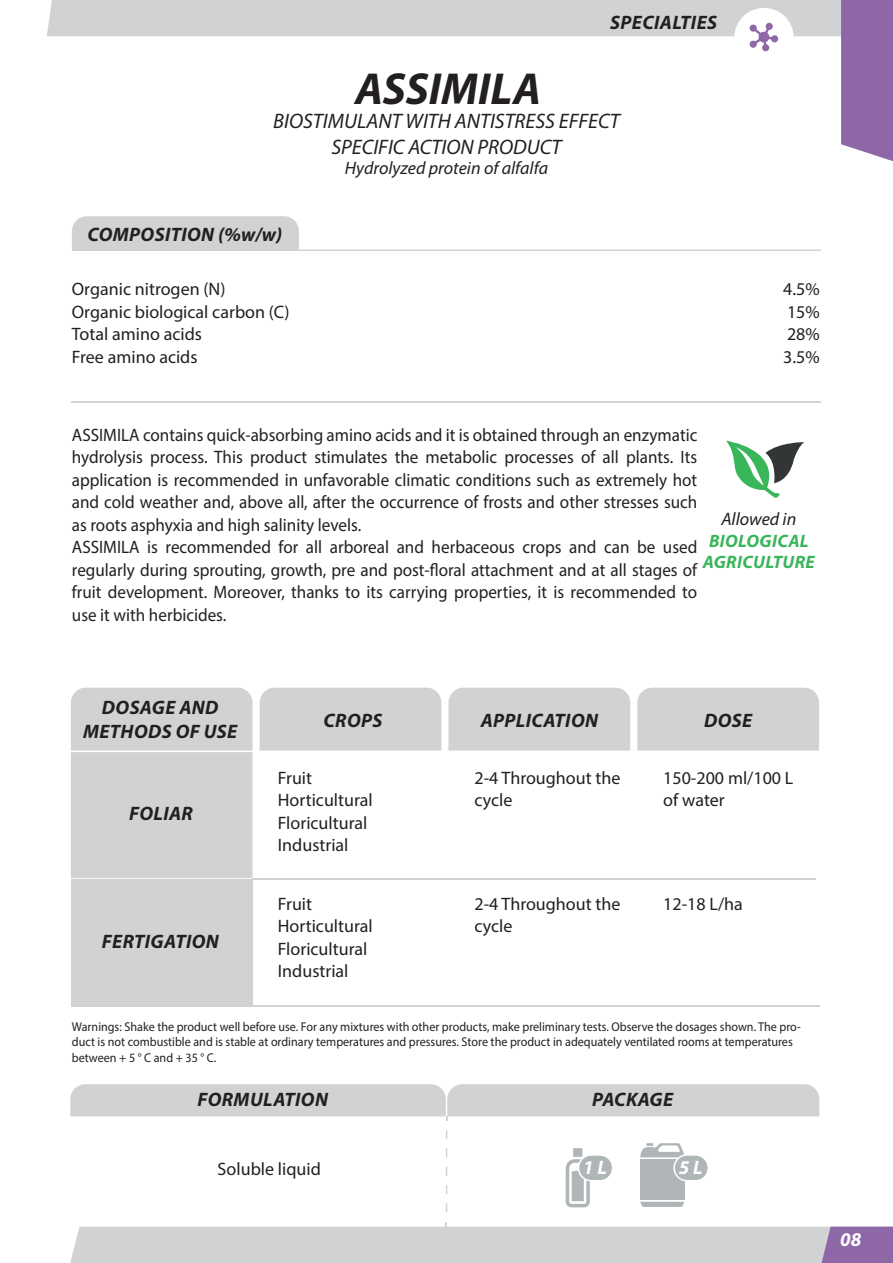
<style>
.page{position:relative;width:893px;height:1263px;background:#fff}
.page>*{position:absolute;margin:0;border:0;box-sizing:border-box;transform-origin:0 0}
.t1{font:italic 700 45px "Myriad Pro";color:#231f20}
.t2{font:italic 21px/25.2px "Myriad Pro";color:#231f20;text-align:center}
.t3{font:italic 700 19.5px/23.4px "Myriad Pro";letter-spacing:.02em;color:#231f20;text-align:center}
.t4{font:italic 700 19.5px "Myriad Pro";color:#231f20}
.t5{font:italic 700 19.5px "Myriad Pro";color:#fff}
.t6{font:18px/22.5px "Myriad Pro";color:#231f20;scale:.95 1}
.t7{font:18px/22.5px "Myriad Pro";color:#231f20}
.t8{font:italic 18px "Myriad Pro";color:#231f20}
.t9{font:italic 700 18px/21.6px "Myriad Pro";letter-spacing:.02em;color:#39b55a;text-align:center}
.t10{font:12.75px/15.3px "Myriad Pro";color:#231f20;scale:.95 1}
</style>
<div class="page">
<div style="left:71px;top:688px;width:182px;height:190px;background:#d1d2d4"></div>
<svg style="left:72px;top:216px;width:749px;height:35px"></svg>
<div style="left:260px;top:688px;width:181px;height:63px;background:#d1d2d4"></div>
<div style="left:448px;top:688px;width:182px;height:63px;background:#d1d2d4"></div>
<div style="left:637px;top:688px;width:182px;height:63px;background:#d1d2d4"></div>
<hr style="left:253px;top:878px;width:563px;height:2px;background:#d1d2d4">
<div style="left:71px;top:880px;width:182px;height:127px;background:#d1d2d4"></div>
<hr style="left:253px;top:1005px;width:566px;height:2px;background:#d1d2d4">
<hr style="left:72px;top:401px;width:749px;height:1px;background:#d1d2d4">
<svg style="left:726px;top:441px;width:78px;height:57px"></svg>
<svg style="left:47px;top:0;width:846px;height:161px"></svg>
<svg style="left:70px;top:1084px;width:749px;height:37px;background:#d7d8d9"></svg>
<svg style="left:70px;top:1222px;width:823px;height:41px;background:#d1cfd5"></svg>
<div style="left:640px;top:1159px;width:44px;height:41px;background:#b0b6b8"></div>
<svg style="left:640px;top:1202px;width:44px;height:5px"></svg>
<svg style="left:640px;top:1143px;width:68px;height:38px"></svg>
<svg style="left:566px;top:1148px;width:46px;height:59px"></svg>
<h1 class="t1" style="left:355px;top:59px;width:187px">ASSIMILA</h1>
<p class="t3" style="left:610px;top:10px;width:108px">SPECIALTIES</p>
<p class="t2" style="left:273px;top:108px;width:348px">BIOSTIMULANT WITH ANTISTRESS EFFECT<br>SPECIFIC ACTION PRODUCT</p>
<p class="t8" style="left:345px;top:157px;width:205px">Hydrolyzed protein of alfalfa</p>
<p class="t3" style="left:87px;top:222px;width:196px">COMPOSITION (%w/w)</p>
<p class="t7" style="left:72px;top:278px;width:219px">Organic nitrogen (N)<br>Organic biological carbon (C)<br>Total amino acids<br>Free amino acids</p>
<p class="t7" style="left:783px;top:278px;width:38px;text-align:justify">4.5% 15% 28% 3.5%</p>
<p class="t6" style="left:72px;top:423px;width:660px">ASSIMILA contains quick-absorbing amino acids and it is obtained through an enzymatic hydrolysis process. This product stimulates the metabolic processes of all plants. Its application is recommended in unfavorable climatic conditions such as extremely hot and cold weather and, above all, after the occurrence of frosts and other stresses such as roots asphyxia and high salinity levels.<br>ASSIMILA is recommended for all arboreal and herbaceous crops and can be used regularly during sprouting, growth, pre and post-floral attachment and at all stages of fruit development. Moreover, thanks to its carrying properties, it is recommended to use it with herbicides.</p>
<p class="t8" style="left:721px;top:508px;width:76px">Allowed in</p>
<p class="t9" style="left:703px;top:529px;width:114px">BIOLOGICAL<br>AGRICULTURE</p>
<p class="t3" style="left:83px;top:695px;width:156px">DOSAGE AND<br>METHODS OF USE</p>
<p class="t3" style="left:129px;top:801px;width:65px">FOLIAR</p>
<p class="t3" style="left:102px;top:929px;width:118px">FERTIGATION</p>
<p class="t3" style="left:324px;top:708px;width:60px">CROPS</p>
<p class="t3" style="left:481px;top:708px;width:119px">APPLICATION</p>
<p class="t3" style="left:704px;top:708px;width:50px">DOSE</p>
<p class="t7" style="left:278px;top:766px;width:96px">Fruit<br>Horticultural<br>Floricultural<br>Industrial</p>
<p class="t7" style="left:474px;top:766px;width:147px">2-4 Throughout the cycle</p>
<p class="t7" style="left:663px;top:766px;width:132px">150-200 ml/100 L of water</p>
<p class="t7" style="left:278px;top:892px;width:96px">Fruit<br>Horticultural<br>Floricultural<br>Industrial</p>
<p class="t7" style="left:474px;top:892px;width:147px">2-4 Throughout the cycle</p>
<p class="t7" style="left:663px;top:892px;width:81px">12-18 L/ha</p>
<p class="t10" style="left:72px;top:1019px;width:769px">Warnings: Shake the product well before use. For any mixtures with other products, make preliminary tests. Observe the dosages shown. The pro&shy;duct is not combustible and is stable at ordinary temperatures and pressures. Store the product in adequately ventilated rooms at temperatures between + 5 ° C and + 35 ° C.</p>
<p class="t3" style="left:198px;top:1087px;width:132px">FORMULATION</p>
<p class="t4" style="left:592px;top:1087px;width:82px">PACKAGE</p>
<p class="t7" style="left:218px;top:1157px;width:105px">Soluble liquid</p>
<p class="t5" style="left:583px;top:1155px;width:25px">1 L</p>
<p class="t5" style="left:679px;top:1155px;width:25px">5 L</p>
<p class="t5" style="left:840px;top:1227px;width:23px">08</p>
</div>
